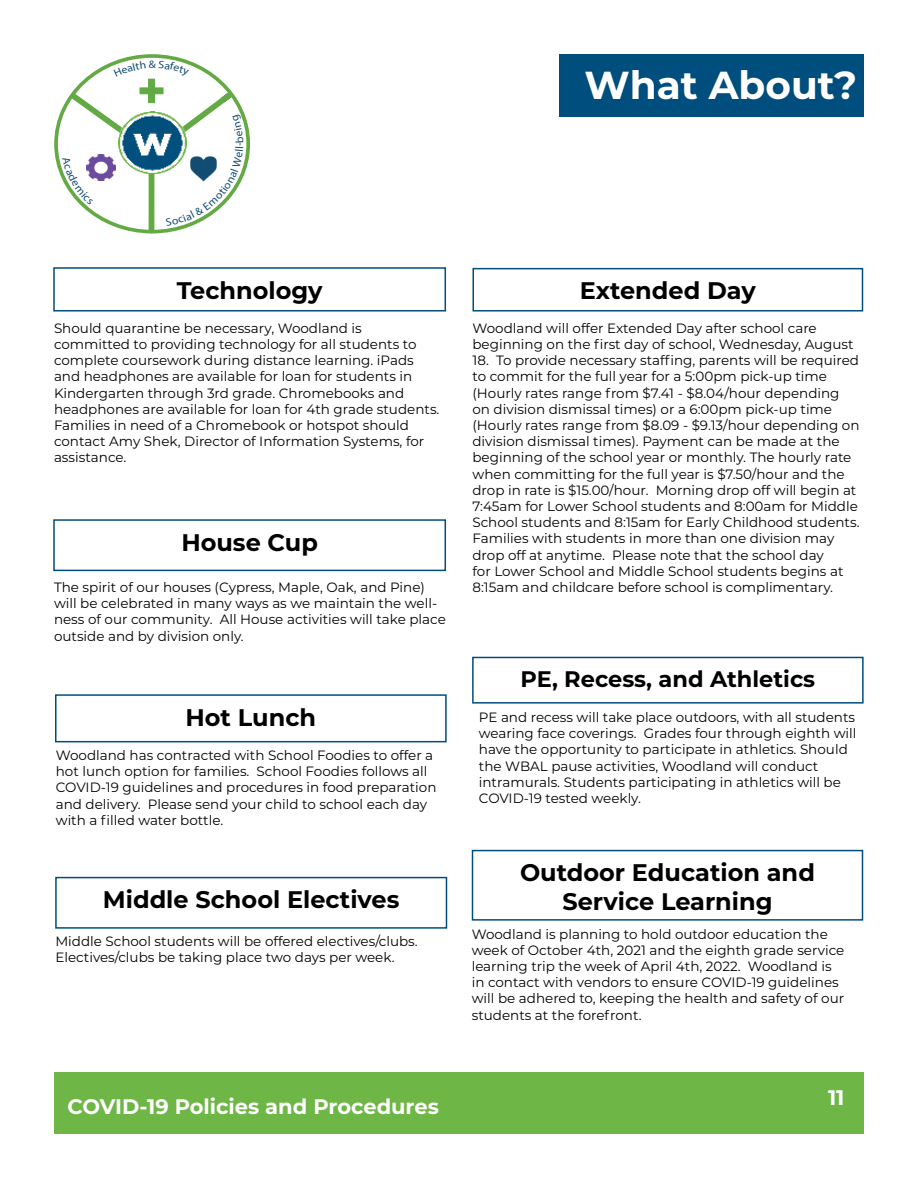
<style>
.page{position:relative;width:918px;height:1188px;background:#fff}
.page>*{position:absolute;margin:0;border:0;box-sizing:border-box;transform-origin:0 0}
.t1{font:700 39px "Montserrat";color:#fff}
.t2{font:700 24px "Montserrat";color:#000}
.t3{font:700 22.5px "Montserrat";color:#000}
.t4{font:700 21px "Montserrat";color:#fff}
.t5{font:13.5px/16.2px "Montserrat";color:#000}
</style>
<div class="page">
<img style="left:139px;top:78px;width:25px;height:14px">
<div style="left:54px;top:1073px;width:810px;height:61px;background:#6eb646"></div>
<div style="left:559px;top:54px;width:305px;height:62px;background:#004e7d"></div>
<div style="left:53px;top:267px;width:393px;height:45px;border:2px solid #004e7d"></div>
<div style="left:472px;top:268px;width:391px;height:44px;border:2px solid #004e7d"></div>
<div style="left:53px;top:519px;width:393px;height:52px;border:2px solid #004e7d"></div>
<div style="left:472px;top:657px;width:392px;height:47px;border:2px solid #004e7d"></div>
<div style="left:55px;top:694px;width:392px;height:48px;border:2px solid #004e7d"></div>
<div style="left:472px;top:850px;width:391px;height:71px;border:2px solid #004e7d"></div>
<div style="left:55px;top:877px;width:392px;height:52px;border:2px solid #004e7d"></div>
<svg style="left:62px;top:92px;width:181px;height:141px"></svg>
<svg style="left:114px;top:61px;width:75px;height:5px"></svg>
<h1 class="t1" style="left:584px;top:57px;width:274px">What About?</h1>
<h2 class="t2" style="left:177px;top:273px;width:147px">Technology</h2>
<p class="t5" style="left:54px;top:319px;width:387px">Should quarantine be necessary, Woodland is committed to providing technology for all students to complete coursework during distance learning. iPads and headphones are available for loan for students in Kindergarten through 3rd grade. Chromebooks and headphones are available for loan for 4th grade students.<br>Families in need of a Chromebook or hotspot should contact Amy Shek, Director of Information Systems, for assistance.</p>
<p class="t5" style="left:472px;top:319px;width:383px">Woodland will offer Extended Day after school care beginning on the first day of school, Wednesday, August</p>
<h2 class="t2" style="left:580px;top:274px;width:178px">Extended Day</h2>
<p class="t5" style="left:472px;top:352px;width:389px">18. To provide necessary staffing, parents will be required to commit for the full year for a 5:00pm pick-up time (Hourly rates range from $7.41 - $8.04/hour depending on division dismissal times) or a 6:00pm pick-up time (Hourly rates range from $8.09 - $9.13/hour depending on division dismissal times). Payment can be made at the beginning of the school year or monthly. The hourly rate when committing for the full year is $7.50/hour and the drop in rate is $15.00/hour. Morning drop off will begin at 7:45am for Lower School students and 8:00am for Middle School students and 8:15am for Early Childhood students.<br>Families with students in more than one division may drop off at anytime. Please note that the school day<br>for Lower School and Middle School students begins at 8:15am and childcare before school is complimentary.</p>
<h2 class="t2" style="left:181px;top:525px;width:138px">House Cup</h2>
<p class="t5" style="left:54px;top:579px;width:393px">The spirit of our houses (Cypress, Maple, Oak, and Pine) will be celebrated in many ways as we maintain the well&shy;ness of our community. All House activities will take place outside and by division only.</p>
<h2 class="t2" style="left:186px;top:700px;width:132px">Hot Lunch</h2>
<p class="t5" style="left:56px;top:747px;width:382px">Woodland has contracted with School Foodies to offer a hot lunch option for families. School Foodies follows all COVID-19 guidelines and procedures in food preparation and delivery. Please send your child to school each day with a filled water bottle.</p>
<h3 class="t3" style="left:520px;top:663px;width:296px">PE, Recess, and Athletics</h3>
<p class="t5" style="left:479px;top:709px;width:379px">PE and recess will take place outdoors, with all students wearing face coverings. Grades four through eighth will have the opportunity to participate in athletics. Should the WBAL pause activities, Woodland will conduct intramurals. Students participating in athletics will be COVID-19 tested weekly.</p>
<h2 class="t2" style="left:520px;top:855px;width:296px">Outdoor Education and</h2>
<h2 class="t2" style="left:103px;top:882px;width:298px">Middle School Electives</h2>
<h2 class="t2" style="left:562px;top:884px;width:212px">Service Learning</h2>
<p class="t5" style="left:55px;top:932px;width:364px">Middle School students will be offered electives/clubs.<br>Electives/clubs be taking place two days per week.</p>
<p class="t5" style="left:472px;top:925px;width:374px">Woodland is planning to hold outdoor education the week of October 4th, 2021 and the eighth grade service learning trip the week of April 4th, 2022. Woodland is in contact with vendors to ensure COVID-19 guidelines will be adhered to, keeping the health and safety of our students at the forefront.</p>
<h3 class="t4" style="left:68px;top:1091px;width:373px">COVID-19 Policies and Procedures</h3>
<h3 class="t4" style="left:828px;top:1083px;width:18px">11</h3>
</div>
